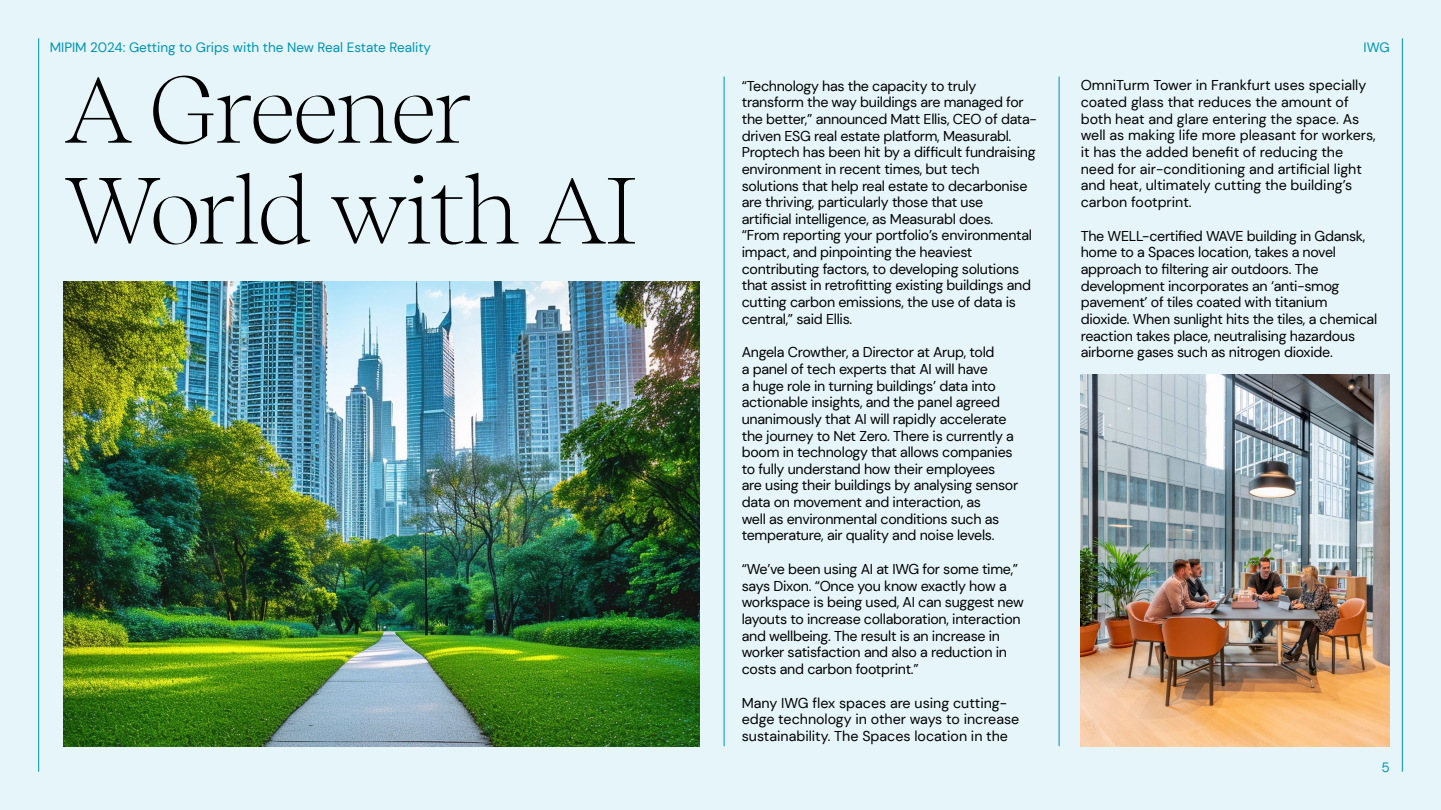
<style>
.page{position:relative;width:1441px;height:810px;background:#fff}
.page>*{position:absolute;margin:0;border:0;box-sizing:border-box;transform-origin:0 0}
.t1{font:300 93.6px/100.8px "Recife Display";letter-spacing:-.02em;color:#000}
.t2{font:14.25px/16.6px "DM Sans";letter-spacing:-.02em;color:#000}
.t3{font:14.25px/16.6px "DM Sans";color:#000}
.t4{font:13.5px "DM Sans";color:#0093b2}
</style>
<div class="page">
<div style="left:0;top:0;width:1440px;height:810px;background:#e6f5f9"></div>
<hr style="left:38px;top:38px;width:1px;height:734px;background:#0093b2">
<hr style="left:1401px;top:38px;width:1px;height:734px;background:#0093b2">
<img style="left:64px;top:282px;width:635px;height:464px">
<img style="left:1080px;top:374px;width:309px;height:372px">
<hr style="left:1058px;top:77px;width:1px;height:669px;background:#0093b2">
<hr style="left:723px;top:77px;width:1px;height:669px;background:#0093b2">
<p class="t4" style="left:50px;top:39px;width:383px">MIPIM 2024: Getting to Grips with the New Real Estate Reality</p>
<p class="t4" style="left:1363px;top:39px;width:28px">IWG</p>
<h1 class="t1" style="left:64px;top:54px;width:575px">A Greener<br>World with AI</h1>
<p class="t2" style="left:741px;top:77px;width:297px">“Technology has the capacity to truly transform the way buildings are managed for the better,” announced Matt Ellis, CEO of data&shy;driven ESG real estate platform, Measurabl.<br>Proptech has been hit by a difficult fundraising environment in recent times, but tech solutions that help real estate to decarbonise are thriving, particularly those that use<br>artificial intelligence, as Measurabl does.<br>“From reporting your portfolio’s environmental impact, and pinpointing the heaviest contributing factors, to developing solutions that assist in retrofitting existing buildings and cutting carbon emissions, the use of data is central,” said Ellis.</p>
<p class="t2" style="left:741px;top:344px;width:278px">Angela Crowther, a Director at Arup, told<br>a panel of tech experts that AI will have<br>a huge role in turning buildings’ data into actionable insights, and the panel agreed unanimously that AI will rapidly accelerate the journey to Net Zero. There is currently a boom in technology that allows companies to fully understand how their employees are using their buildings by analysing sensor data on movement and interaction, as<br>well as environmental conditions such as temperature, air quality and noise levels.</p>
<p class="t2" style="left:741px;top:561px;width:283px">“We’ve been using AI at IWG for some time,” says Dixon. “Once you know exactly how a workspace is being used, AI can suggest new layouts to increase collaboration, interaction and wellbeing. The result is an increase in worker satisfaction and also a reduction in costs and carbon footprint.”</p>
<p class="t3" style="left:741px;top:694px;width:279px">Many IWG flex spaces are using cutting&shy;edge technology in other ways to increase sustainability. The Spaces location in the</p>
<p class="t3" style="left:1080px;top:77px;width:296px">OmniTurm Tower in Frankfurt uses specially coated glass that reduces the amount of both heat and glare entering the space. As well as making life more pleasant for workers, it has the added benefit of reducing the need for air-conditioning and artificial light and heat, ultimately cutting the building’s carbon footprint.</p>
<p class="t2" style="left:1080px;top:227px;width:298px">The WELL-certified WAVE building in Gdansk, home to a Spaces location, takes a novel approach to filtering air outdoors. The development incorporates an ‘anti-smog pavement’ of tiles coated with titanium dioxide. When sunlight hits the tiles, a chemical reaction takes place, neutralising hazardous airborne gases such as nitrogen dioxide.</p>
<p class="t4" style="left:1381px;top:759px;width:10px">5</p>
</div>
